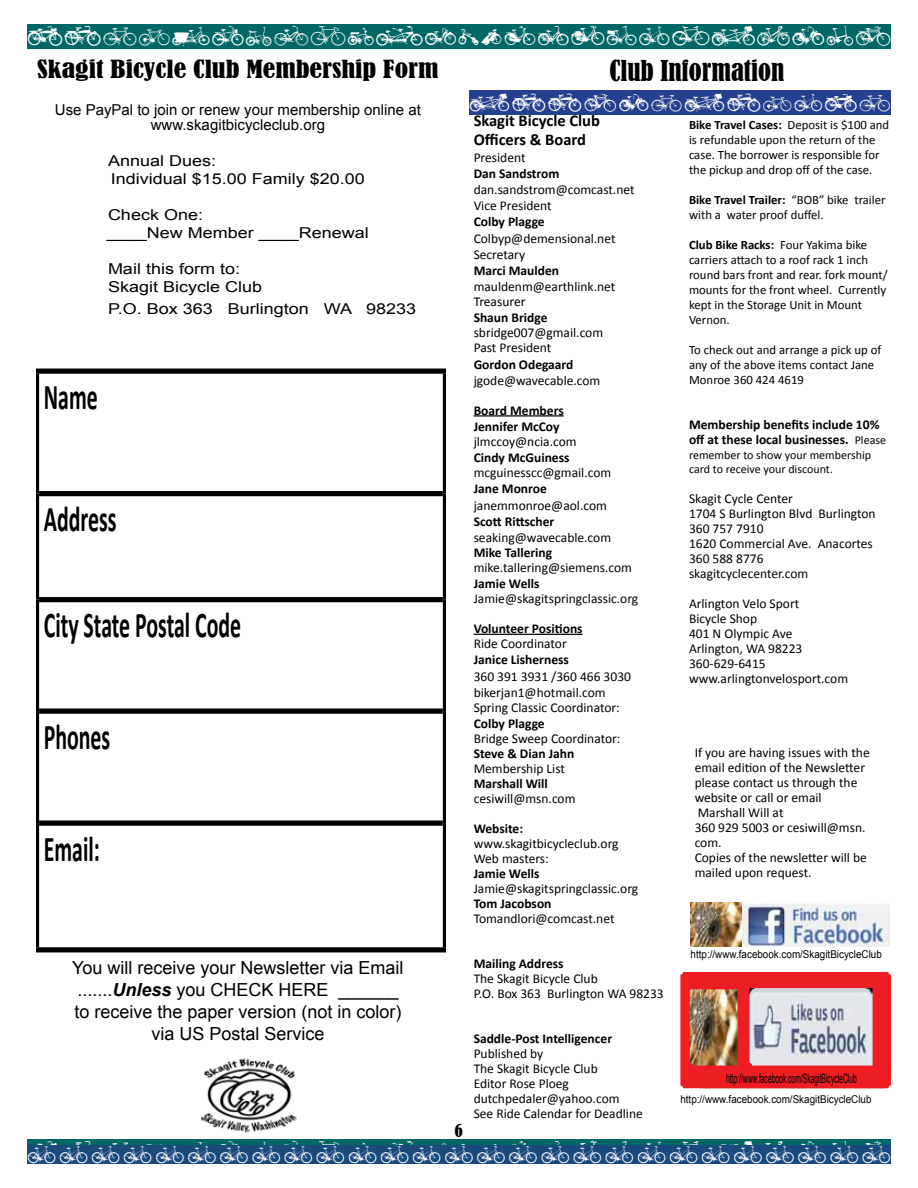
<style>
.page{position:relative;width:918px;height:1188px;background:#fff}
.page>*{position:absolute;margin:0;border:0;box-sizing:border-box;transform-origin:0 0}
.t1{font:700 36.45px "Calibri";color:#000;scale:.6 1}
.t2{font:condensed 27px "Bernard";color:#000}
.t3{font:condensed 23.4px "Bernard";color:#000;scale:1.2 1}
.t4{font:18px/21.8px "Arial";color:#000;text-align:center}
.t5{font:18px "BIKES";letter-spacing:.045em;color:#fff}
.t6{font:700 16.5px/19.8px "Calibri";color:#000}
.t7{font:16.5px "BIKES";letter-spacing:.175em;color:#fff}
.t8{font:16.5px "BIKES";letter-spacing:.085em;color:#fff}
.t9{font:condensed 16.5px "Bernard";color:#000}
.t10{font:15px/18px "Arial";color:#000;scale:1.2 1}
.t11{font:15px/15px "Arial";color:#000;text-align:center}
.t12{font:13.5px/15px "Calibri";color:#000}
.t13{font:700 13.5px/16.2px "Calibri";color:#000}
.t14{font:13.05px "Arial";color:#000;scale:.52 1}
.t15{font:12.75px/15px "Calibri";color:#000}
.t16{font:12px/14.4px "Calibri";color:#000}
.t17{font:10.8px "Arial";color:#000;scale:.92 1}
.s1{font-weight:700;font-style:italic}
.s2{font-weight:700}
.s3{font-weight:400;font-size:12px}
</style>
<div class="page">
<div style="left:27px;top:24px;width:864px;height:24px;background:#066"></div>
<div style="left:469px;top:91px;width:422px;height:24px;background:#25408f"></div>
<img style="left:691px;top:903px;width:198px;height:44px">
<div style="left:36px;top:369px;width:410px;height:5px;background:#000"></div>
<div style="left:39px;top:491px;width:404px;height:5px;background:#000"></div>
<div style="left:39px;top:597px;width:404px;height:5px;background:#000"></div>
<div style="left:39px;top:709px;width:404px;height:5px;background:#000"></div>
<div style="left:39px;top:821px;width:404px;height:5px;background:#000"></div>
<div style="left:36px;top:947px;width:410px;height:5px;background:#000"></div>
<hr style="left:36px;top:374px;width:3px;height:120px;background:#000">
<hr style="left:443px;top:374px;width:3px;height:120px;background:#000">
<hr style="left:36px;top:494px;width:3px;height:106px;background:#000">
<hr style="left:443px;top:494px;width:3px;height:106px;background:#000">
<hr style="left:36px;top:600px;width:3px;height:111px;background:#000">
<hr style="left:443px;top:600px;width:3px;height:111px;background:#000">
<hr style="left:36px;top:711px;width:3px;height:112px;background:#000">
<hr style="left:443px;top:711px;width:3px;height:112px;background:#000">
<hr style="left:36px;top:823px;width:3px;height:124px;background:#000">
<hr style="left:443px;top:823px;width:3px;height:124px;background:#000">
<img style="left:201px;top:1058px;width:96px;height:75px">
<hr style="left:474px;top:415px;width:90px;height:2px;background:#000">
<hr style="left:474px;top:634px;width:109px;height:1px;background:#000">
<svg style="left:27px;top:1139px;width:864px;height:7px;background:#036169"></svg>
<div style="left:680px;top:972px;width:211px;height:116px;background:#ed1d24;border-radius:3px"></div>
<img style="left:749px;top:988px;width:124px;height:78px">
<img style="left:690px;top:989px;width:48px;height:77px">
<div style="left:27px;top:1146px;width:864px;height:18px;background:#1a497e"></div>
<h3 class="t5" style="left:27px;top:22px;width:866px">ABCDEFGHIJKLMNOPQRSTVWXYZ</h3>
<h3 class="t3" style="left:37px;top:56px;width:336px">Skagit Bicycle Club Membership Form</h3>
<p class="t11" style="left:55px;top:103px;width:367px">Use PayPal to join or renew your membership online at www.skagitbicycleclub.org</p>
<p class="t10" style="left:108px;top:152px;width:216px">Annual Dues:<br>Individual $15.00 Family $20.00</p>
<p class="t10" style="left:107px;top:206px;width:220px">Check One:<br>____New Member ____Renewal</p>
<p class="t10" style="left:108px;top:260px;width:130px">Mail this form to:<br>Skagit Bicycle Club</p>
<p class="t10" style="left:108px;top:300px;width:258px">P.O. Box 363 Burlington WA 98233</p>
<h1 class="t1" style="left:44px;top:373px;width:91px">Name</h1>
<h1 class="t1" style="left:44px;top:496px;width:123px">Address</h1>
<h1 class="t1" style="left:44px;top:602px;width:331px">City State Postal Code</h1>
<h1 class="t1" style="left:44px;top:713px;width:112px">Phones</h1>
<h1 class="t1" style="left:44px;top:825px;width:95px">Email:</h1>
<h3 class="t4" style="left:72px;top:957px;width:333px">You will receive your Newsletter via Email .......<span class="s1">Unless</span> you CHECK HERE ______ to receive the paper version (not in color) via US Postal Service</h3>
<h2 class="t2" style="left:609px;top:55px;width:177px">Club Information</h2>
<p class="t8" style="left:469px;top:90px;width:423px">VBBZXCVBDSAC</p>
<p class="t9" style="left:455px;top:1121px;width:10px">6</p>
<p class="t6" style="left:474px;top:110px;width:128px">Skagit Bicycle Club<br>Officers &amp; Board</p>
<p class="t12" style="left:474px;top:150px;width:53px">President</p>
<p class="t13" style="left:474px;top:165px;width:87px">Dan Sandstrom</p>
<p class="t12" style="left:474px;top:181px;width:162px;line-height:16.2px">dan.sandstrom@comcast.net<br>Vice President</p>
<p class="t13" style="left:474px;top:214px;width:73px">Colby Plagge</p>
<p class="t12" style="left:474px;top:230px;width:143px;line-height:16.2px">Colbyp@demensional.net<br>Secretary</p>
<p class="t13" style="left:474px;top:262px;width:87px">Marci Maulden</p>
<p class="t12" style="left:474px;top:279px;width:143px">mauldenm@earthlink.net<br>Treasurer</p>
<p class="t13" style="left:474px;top:310px;width:75px">Shaun Bridge</p>
<p class="t12" style="left:474px;top:325px;width:131px">sbridge007@gmail.com<br>Past President</p>
<p class="t13" style="left:474px;top:356px;width:101px">Gordon Odegaard</p>
<p class="t12" style="left:474px;top:373px;width:128px">jgode@wavecable.com</p>
<p class="t13" style="left:474px;top:402px;width:92px">Board Members<br>Jennifer McCoy</p>
<p class="t12" style="left:474px;top:434px;width:104px">jlmccoy@ncia.com</p>
<p class="t13" style="left:474px;top:450px;width:97px">Cindy McGuiness</p>
<p class="t12" style="left:474px;top:465px;width:139px">mcguinesscc@gmail.com</p>
<p class="t13" style="left:474px;top:481px;width:75px">Jane Monroe</p>
<p class="t12" style="left:474px;top:498px;width:135px">janemmonroe@aol.com</p>
<p class="t13" style="left:474px;top:513px;width:82px">Scott Rittscher</p>
<p class="t12" style="left:474px;top:530px;width:139px">seaking@wavecable.com</p>
<p class="t13" style="left:474px;top:544px;width:80px">Mike Tallering</p>
<p class="t12" style="left:474px;top:560px;width:160px">mike.tallering@siemens.com</p>
<p class="t13" style="left:474px;top:576px;width:67px">Jamie Wells</p>
<p class="t12" style="left:474px;top:591px;width:166px">Jamie@skagitspringclassic.org</p>
<p class="t13" style="left:474px;top:621px;width:110px">Volunteer Positions</p>
<p class="t12" style="left:474px;top:636px;width:95px">Ride Coordinator</p>
<p class="t13" style="left:474px;top:652px;width:97px">Janice Lisherness</p>
<p class="t12" style="left:474px;top:668px;width:159px;line-height:15.6px">360 391 3931 /360 466 3030 bikerjan1@hotmail.com<br>Spring Classic Coordinator:</p>
<p class="t13" style="left:474px;top:715px;width:73px">Colby Plagge</p>
<p class="t12" style="left:474px;top:731px;width:148px">Bridge Sweep Coordinator:</p>
<p class="t13" style="left:474px;top:745px;width:102px">Steve &amp; Dian Jahn</p>
<p class="t12" style="left:474px;top:761px;width:93px">Membership List</p>
<p class="t13" style="left:474px;top:775px;width:76px">Marshall Will</p>
<p class="t12" style="left:474px;top:791px;width:103px">cesiwill@msn.com</p>
<p class="t13" style="left:474px;top:820px;width:51px">Website:</p>
<p class="t12" style="left:474px;top:836px;width:147px">www.skagitbicycleclub.org<br>Web masters:</p>
<p class="t13" style="left:474px;top:865px;width:67px">Jamie Wells</p>
<p class="t12" style="left:474px;top:881px;width:166px">Jamie@skagitspringclassic.org</p>
<p class="t13" style="left:474px;top:895px;width:79px">Tom Jacobson</p>
<p class="t12" style="left:474px;top:911px;width:142px">Tomandlori@comcast.net</p>
<p class="t13" style="left:474px;top:955px;width:91px">Mailing Address</p>
<p class="t12" style="left:474px;top:971px;width:192px">The Skagit Bicycle Club<br>P.O. Box 363 Burlington WA 98233</p>
<p class="t13" style="left:474px;top:1030px;width:140px">Saddle-Post Intelligencer</p>
<p class="t12" style="left:474px;top:1046px;width:171px">Published by<br>The Skagit Bicycle Club<br>Editor Rose Ploeg dutchpedaler@yahoo.com<br>See Ride Calendar for Deadline</p>
<p class="t15" style="left:689px;top:118px;width:202px"><span class="s2">Bike Travel Cases:</span> Deposit is $100 and is refundable upon the return of the case. The borrower is responsible for the pickup and drop off of the case.</p>
<p class="t15" style="left:689px;top:193px;width:198px"><span class="s2">Bike Travel Trailer:</span> “BOB” bike trailer with a water proof duffel.</p>
<p class="t15" style="left:689px;top:238px;width:200px"><span class="s2">Club Bike Racks:</span> Four Yakima bike carriers attach to a roof rack 1 inch round bars front and rear. fork mount/ mounts for the front wheel. Currently kept in the Storage Unit in Mount<br>Vernon.</p>
<p class="t15" style="left:689px;top:343px;width:194px">To check out and arrange a pick up of any of the above items contact Jane<br>Monroe 360 424 4619</p>
<p class="t13" style="left:689px;top:417px;width:199px;line-height:15px">Membership benefits include 10% off at these local businesses. <span class="s3">Please</span></p>
<p class="t16" style="left:689px;top:448px;width:184px">remember to show your membership card to receive your discount.</p>
<p class="t12" style="left:689px;top:491px;width:188px">Skagit Cycle Center<br>1704 S Burlington Blvd Burlington<br>360 757 7910<br>1620 Commercial Ave. Anacortes<br>360 588 8776 skagitcyclecenter.com</p>
<p class="t12" style="left:689px;top:596px;width:161px">Arlington Velo Sport<br>Bicycle Shop<br>401 N Olympic Ave<br>Arlington, WA 98223<br>360-629-6415 www.arlingtonvelosport.com</p>
<p class="t12" style="left:695px;top:746px;width:177px">If you are having issues with the email edition of the Newsletter please contact us through the website or call or email<br>Marshall Will at<br>360 929 5003 or cesiwill@msn. com.<br>Copies of the newsletter will be mailed upon request.</p>
<p class="t17" style="left:691px;top:947px;width:209px">http://www.facebook.com/SkagitBicycleClub</p>
<p class="t14" style="left:726px;top:1070px;width:253px">http://www.facebook.com/SkagitBicycleClub</p>
<p class="t17" style="left:680px;top:1092px;width:209px">http://www.facebook.com/SkagitBicycleClub</p>
<h3 class="t5" style="left:27px;top:1138px;width:866px">ABCDEFGHIJKLMNOPQRSTVWXYZ</h3>
<p class="t7" style="left:27px;top:1142px;width:866px">SSSSSSSSSSSSSSSSSSSSSSSSSSS</p>
</div>
